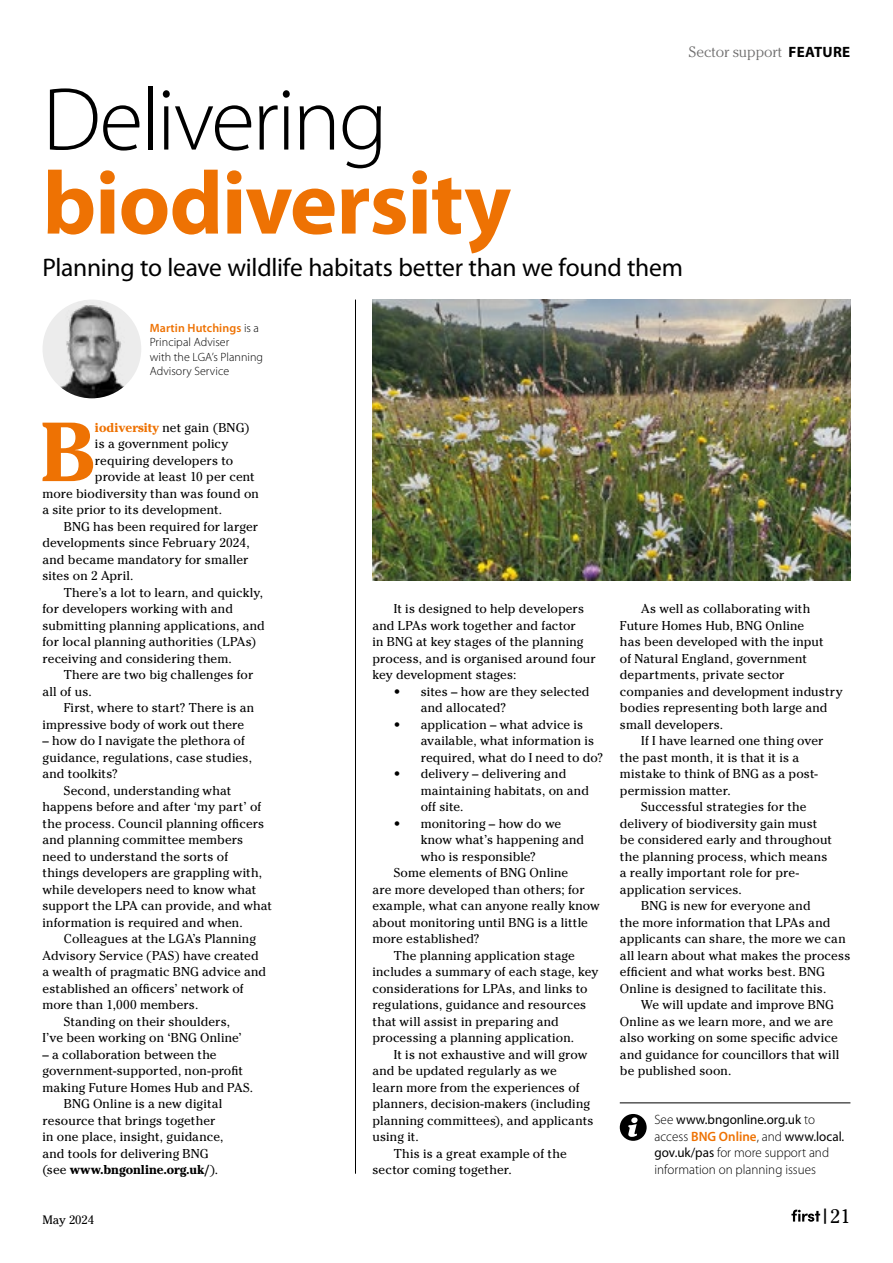
<style>
.page{position:relative;width:893px;height:1263px;background:#fff}
.page>*{position:absolute;margin:0;border:0;box-sizing:border-box;transform-origin:0 0}
.Feature_headline{font:700 90px/84px "Myriad Pro";letter-spacing:-.015em;color:#ee7203}
.Feature_body_copy{font:700 83.1px "Cheltenham Std";color:#ee7203}
.Feature_standfirst{font:25.5px "Myriad Pro";letter-spacing:-.01em;color:#000}
.t1{font:19.5px "Cheltenham Std";color:#000}
.t2{font:300 15px "Cheltenham Std";color:#706f6f}
.comment_body_1st_paragraph{font:300 13.5px/16.5px "Myriad Pro";color:#000}
.Feature_body_copy-2{font:12.75px/16.5px "Cheltenham Std";letter-spacing:.005em;color:#000}
.feature_standfirst_serif{font:12.15px "Cheltenham Std";color:#000}
.Author_byline_light{font:300 12px/14.4px "Myriad Pro";letter-spacing:.005em;color:#000}
.s1{font-family:"Myriad Pro";font-weight:700;color:#000}
.s2{font-weight:300;color:#000}
.s3{font-weight:600;color:#ee7203}
.s4{font-weight:700;color:#ee7203}
.s5{font-weight:700}
.s6{font-weight:400}
</style>
<div class="page">
<svg style="left:791px;top:1209px;width:29px;height:13px"></svg>
<hr style="left:620px;top:1102px;width:230px;height:1px;background:#000">
<div style="left:620px;top:1114px;width:27px;height:27px;background:#000;border-radius:50%"></div>
<svg style="left:628px;top:1117px;width:10px;height:20px"></svg>
<img style="left:43px;top:300px;width:98px;height:98px;border-radius:49px">
<hr style="left:355px;top:300px;width:1px;height:874px;background:#000">
<img style="left:372px;top:300px;width:478px;height:280px">
<p class="t2" style="left:689px;top:44px;width:163px">Sector support <span class="s1">FEATURE</span></p>
<p class="Feature_headline" style="left:43px;top:74px;width:470px"><span class="s2">Delivering </span>biodiversity</p>
<p class="Feature_standfirst" style="left:43px;top:251px;width:642px">Planning to leave wildlife habitats better than we found them</p>
<p class="Author_byline_light" style="left:150px;top:321px;width:111px"><span class="s3">Martin Hutchings</span> is a<br>Principal Adviser</p>
<p class="Author_byline_light" style="left:150px;top:349px;width:115px">with the LGA’s Planning<br>Advisory Service</p>
<p class="Feature_body_copy" style="left:40px;top:402px;width:56px">B</p>
<p class="Feature_body_copy-2" style="left:95px;top:419px;width:156px"><span class="s4">iodiversity</span> net gain (BNG)</p>
<p class="Feature_body_copy-2" style="left:95px;top:435px;width:135px">is a government policy</p>
<p class="Feature_body_copy-2" style="left:95px;top:452px;width:140px">requiring developers to</p>
<p class="Feature_body_copy-2" style="left:95px;top:468px;width:161px">provide at least 10 per cent</p>
<p class="Feature_body_copy-2" style="left:43px;top:485px;width:218px">more biodiversity than was found on</p>
<p class="Feature_body_copy-2" style="left:43px;top:501px;width:181px">a site prior to its development.</p>
<p class="Feature_body_copy-2" style="left:43px;top:518px;width:217px;text-indent:21px">BNG has been required for larger developments since February 2024, and became mandatory for smaller sites on 2 April.</p>
<p class="Feature_body_copy-2" style="left:43px;top:584px;width:224px;text-indent:21px">There’s a lot to learn, and quickly, for developers working with and submitting planning applications, and for local planning authorities (LPAs) receiving and considering them.</p>
<p class="Feature_body_copy-2" style="left:43px;top:666px;width:212px;text-indent:21px">There are two big challenges for all of us.</p>
<p class="Feature_body_copy-2" style="left:43px;top:699px;width:213px;text-indent:21px">First, where to start? There is an impressive body of work out there</p>
<p class="Feature_body_copy-2" style="left:43px;top:732px;width:211px">– how do I navigate the plethora of guidance, regulations, case studies, and toolkits?</p>
<p class="Feature_body_copy-2" style="left:43px;top:782px;width:231px;text-indent:21px">Second, understanding what happens before and after ‘my part’ of the process. Council planning officers and planning committee members need to understand the sorts of<br>things developers are grappling with, while developers need to know what support the LPA can provide, and what information is required and when.</p>
<p class="Feature_body_copy-2" style="left:43px;top:930px;width:225px;text-indent:21px">Colleagues at the LGA’s Planning Advisory Service (PAS) have created a wealth of pragmatic BNG advice and established an officers’ network of more than 1,000 members.</p>
<p class="Feature_body_copy-2" style="left:43px;top:1013px;width:201px;text-indent:21px">Standing on their shoulders,<br>I’ve been working on ‘BNG Online’</p>
<p class="Feature_body_copy-2" style="left:43px;top:1046px;width:212px">– a collaboration between the government-supported, non-profit making Future Homes Hub and PAS.</p>
<p class="Feature_body_copy-2" style="left:43px;top:1095px;width:182px;text-indent:21px">BNG Online is a new digital resource that brings together in one place, insight, guidance, and tools for delivering BNG (see <span class="s5">www.bngonline.org.uk/</span>).</p>
<p class="Feature_body_copy-2" style="left:372px;top:600px;width:225px;text-indent:21px">It is designed to help developers and LPAs work together and factor<br>in BNG at key stages of the planning process, and is organised around four key development stages:</p>
<p class="Feature_body_copy-2" style="left:421px;top:683px;width:170px;text-indent:-27px">• sites – how are they selected and allocated?</p>
<p class="Feature_body_copy-2" style="left:421px;top:716px;width:184px;text-indent:-27px">• application – what advice is available, what information is required, what do I need to do?</p>
<p class="Feature_body_copy-2" style="left:421px;top:765px;width:170px;text-indent:-27px">• delivery – delivering and maintaining habitats, on and off site.</p>
<p class="Feature_body_copy-2" style="left:421px;top:815px;width:165px;text-indent:-27px">• monitoring – how do we know what’s happening and who is responsible?</p>
<p class="Feature_body_copy-2" style="left:372px;top:864px;width:229px;text-indent:21px">Some elements of BNG Online<br>are more developed than others; for example, what can anyone really know about monitoring until BNG is a little more established?</p>
<p class="Feature_body_copy-2" style="left:372px;top:947px;width:227px;text-indent:21px">The planning application stage includes a summary of each stage, key considerations for LPAs, and links to regulations, guidance and resources that will assist in preparing and processing a planning application.</p>
<p class="Feature_body_copy-2" style="left:372px;top:1046px;width:223px;text-indent:21px">It is not exhaustive and will grow and be updated regularly as we<br>learn more from the experiences of planners, decision-makers (including planning committees), and applicants using it.</p>
<p class="Feature_body_copy-2" style="left:372px;top:1145px;width:196px;text-indent:21px">This is a great example of the sector coming together.</p>
<p class="Feature_body_copy-2" style="left:620px;top:600px;width:224px;text-indent:21px">As well as collaborating with<br>Future Homes Hub, BNG Online<br>has been developed with the input<br>of Natural England, government departments, private sector companies and development industry bodies representing both large and small developers.</p>
<p class="Feature_body_copy-2" style="left:620px;top:732px;width:205px;text-indent:21px">If I have learned one thing over the past month, it is that it is a mistake to think of BNG as a post&shy;permission matter.</p>
<p class="Feature_body_copy-2" style="left:620px;top:798px;width:214px;text-indent:21px">Successful strategies for the delivery of biodiversity gain must be considered early and throughout the planning process, which means a really important role for pre&shy;application services.</p>
<p class="Feature_body_copy-2" style="left:620px;top:897px;width:232px;text-indent:21px">BNG is new for everyone and<br>the more information that LPAs and applicants can share, the more we can all learn about what makes the process efficient and what works best. BNG Online is designed to facilitate this.</p>
<p class="Feature_body_copy-2" style="left:620px;top:996px;width:221px;text-indent:21px">We will update and improve BNG<br>Online as we learn more, and we are also working on some specific advice and guidance for councillors that will be published soon.</p>
<p class="comment_body_1st_paragraph" style="left:654px;top:1111px;width:191px">See <span class="s6">www.bngonline.org.uk</span> to access <span class="s3">BNG Online</span>, and <span class="s6">www.local. gov.uk/pas</span> for more support and information on planning issues</p>
<p class="feature_standfirst_serif" style="left:43px;top:1212px;width:53px">May 2024</p>
<p class="t1" style="left:823px;top:1205px;width:29px"><sup>|</sup>21</p>
</div>
